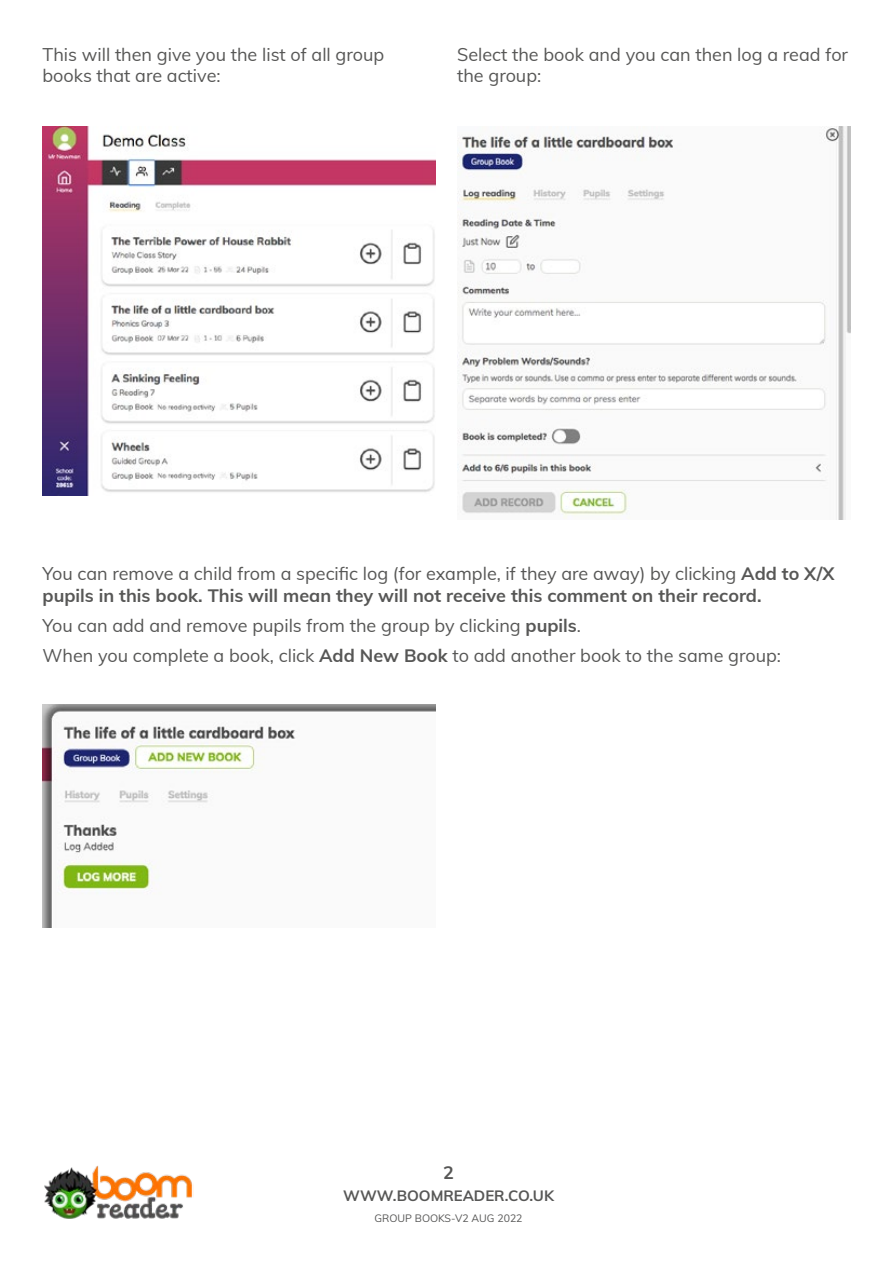
<style>
.page{position:relative;width:893px;height:1263px;background:#fff}
.page>*{position:absolute;margin:0;border:0;box-sizing:border-box;transform-origin:0 0}
.t1{font:18px/21.6px "Muli";color:#575756}
.t2{font:700 18px/21.6px "Muli";color:#575756}
.t3{font:700 15px "Muli";color:#575756}
.t4{font:10.5px "Muli";color:#575756}
.s1{font-weight:400}
.s2{font-weight:700}
</style>
<div class="page">
<img style="left:44px;top:1165px;width:150px;height:54px">
<img style="left:43px;top:126px;width:393px;height:370px">
<img style="left:457px;top:126px;width:393px;height:393px">
<img style="left:43px;top:704px;width:393px;height:224px">
<p class="t1" style="left:43px;top:42px;width:343px">This will then give you the list of all group books that are active:</p>
<p class="t1" style="left:457px;top:42px;width:392px">Select the book and you can then log a read for the group:</p>
<p class="t2" style="left:43px;top:562px;width:794px"><span class="s1">You can remove a child from a specific log (for example, if they are away) by clicking</span> Add to X/X pupils in this book. This will mean they will not receive this comment on their record.</p>
<p class="t1" style="left:43px;top:609px;width:740px;line-height:30.2px">You can add and remove pupils from the group by clicking <span class="s2">pupils</span>.<br>When you complete a book, click <span class="s2">Add New Book</span> to add another book to the same group:</p>
<p class="t2" style="left:443px;top:1161px;width:12px">2</p>
<p class="t3" style="left:343px;top:1185px;width:212px">WWW.BOOMREADER.CO.UK</p>
<p class="t4" style="left:375px;top:1211px;width:149px">GROUP BOOKS-V2 AUG 2022</p>
</div>
